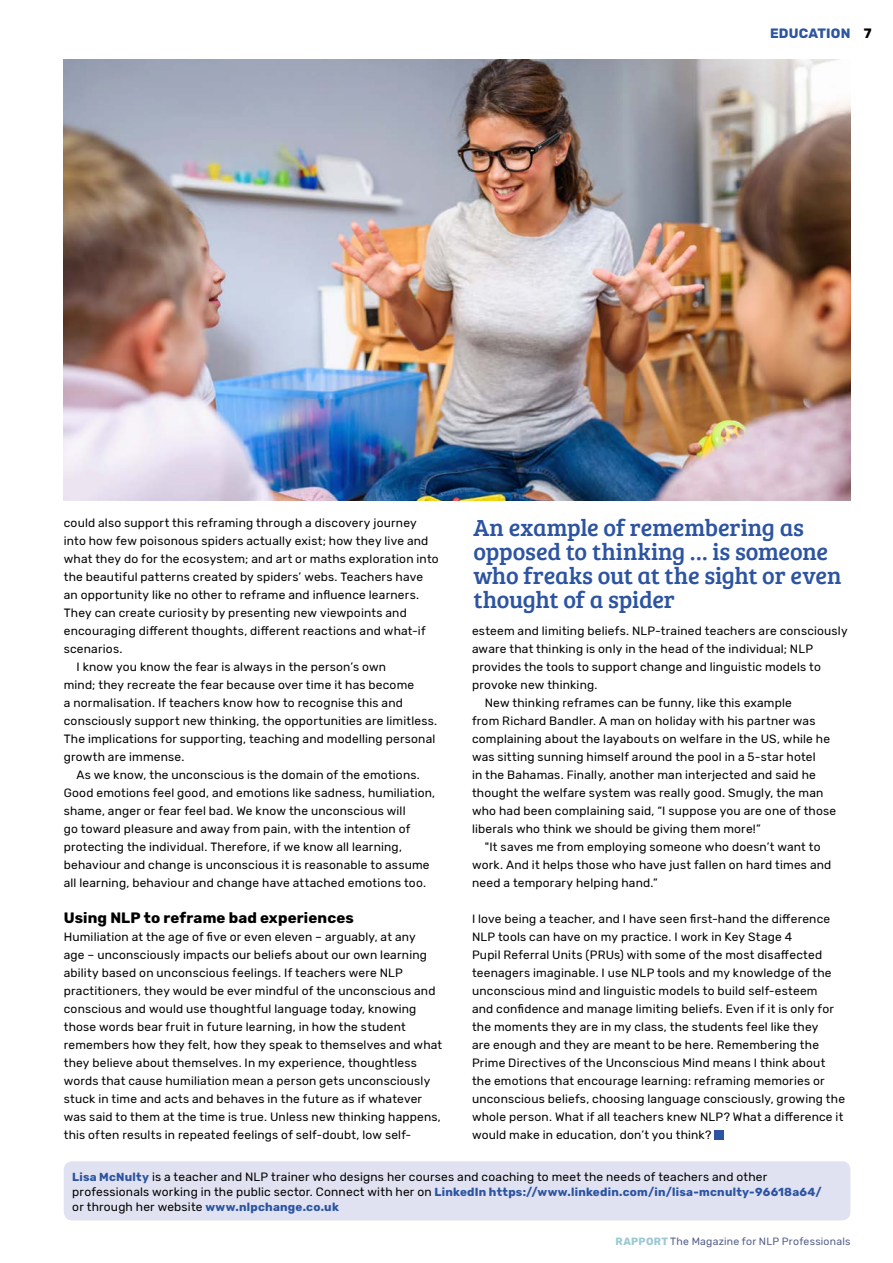
<style>
.page{position:relative;width:893px;height:1263px;background:#fff}
.page>*{position:absolute;margin:0;border:0;box-sizing:border-box;transform-origin:0 0}
.t1{font:24px/24px "Bree Serif";letter-spacing:-.01em;color:#2c54a1}
.t2{font:700 15px "Rubik";letter-spacing:.01em;color:#000}
.t3{font:700 13.5px "Rubik";color:#2c54a1}
.t4{font:700 13.5px "Rubik";color:#000}
.t5{font:12px/18px "Rubik";letter-spacing:.015em;color:#000}
.t6{font:700 11.7px "Rubik";letter-spacing:.02em;color:#2c54a1}
.t7{font:10.5px "Rubik";letter-spacing:.02em;color:#535c87}
.s1{font-weight:700;font-size:11.7px;color:#2c54a1}
.s2{font-weight:400;font-size:12px;color:#000}
.s3{font-weight:700;color:#9cc9d3}
</style>
<div class="page">
<img style="left:64px;top:59px;width:786px;height:441px">
<div style="left:714px;top:1130px;width:9px;height:9px;background:#2c54a1"></div>
<div style="left:64px;top:1161px;width:786px;height:59px;background:#e0e2f1;border-radius:9px"></div>
<p class="t3" style="left:770px;top:26px;width:39px">education</p>
<p class="t4" style="left:864px;top:26px;width:9px">7</p>
<p class="t5" style="left:64px;top:514px;width:354px">could also support this reframing through a discovery journey</p>
<p class="t5" style="left:64px;top:532px;width:366px">into how few poisonous spiders actually exist; how they live and</p>
<p class="t5" style="left:64px;top:550px;width:376px">what they do for the ecosystem; and art or maths exploration into</p>
<p class="t5" style="left:64px;top:568px;width:361px">the beautiful patterns created by spiders’ webs. Teachers have</p>
<p class="t5" style="left:64px;top:586px;width:357px">an opportunity like no other to reframe and influence learners.</p>
<p class="t5" style="left:64px;top:604px;width:345px">They can create curiosity by presenting new viewpoints and</p>
<p class="t5" style="left:64px;top:622px;width:363px">encouraging different thoughts, different reactions and what-if</p>
<p class="t5" style="left:64px;top:640px;width:60px">scenarios.</p>
<p class="t5" style="left:77px;top:658px;width:311px">I know you know the fear is always in the person’s own</p>
<p class="t5" style="left:64px;top:676px;width:352px">mind; they recreate the fear because over time it has become</p>
<p class="t5" style="left:64px;top:694px;width:341px">a normalisation. If teachers know how to recognise this and</p>
<p class="t5" style="left:64px;top:712px;width:375px">consciously support new thinking, the opportunities are limitless.</p>
<p class="t5" style="left:64px;top:730px;width:373px">The implications for supporting, teaching and modelling personal</p>
<p class="t5" style="left:64px;top:748px;width:122px">growth are immense.</p>
<p class="t5" style="left:77px;top:766px;width:345px">As we know, the unconscious is the domain of the emotions.</p>
<p class="t5" style="left:64px;top:784px;width:373px">Good emotions feel good, and emotions like sadness, humiliation,</p>
<p class="t5" style="left:64px;top:802px;width:343px">shame, anger or fear feel bad. We know the unconscious will</p>
<p class="t5" style="left:64px;top:820px;width:348px">go toward pleasure and away from pain, with the intention of</p>
<p class="t5" style="left:64px;top:838px;width:340px">protecting the individual. Therefore, if we know all learning,</p>
<p class="t5" style="left:64px;top:856px;width:367px">behaviour and change is unconscious it is reasonable to assume</p>
<p class="t5" style="left:64px;top:874px;width:364px">all learning, behaviour and change have attached emotions too.</p>
<p class="t2" style="left:64px;top:909px;width:292px">Using NLP to reframe bad experiences</p>
<p class="t5" style="left:64px;top:928px;width:380px">Humiliation at the age of five or even eleven – arguably, at any<br>age – unconsciously impacts our beliefs about our own learning ability based on unconscious feelings. If teachers were NLP practitioners, they would be ever mindful of the unconscious and conscious and would use thoughtful language today, knowing those words bear fruit in future learning, in how the student remembers how they felt, how they speak to themselves and what they believe about themselves. In my experience, thoughtless words that cause humiliation mean a person gets unconsciously stuck in time and acts and behaves in the future as if whatever was said to them at the time is true. Unless new thinking happens, this often results in repeated feelings of self-doubt, low self-</p>
<h1 class="t1" style="left:473px;top:515px;width:370px">An example of remembering as opposed to thinking … is someone who freaks out at the sight or even thought of a spider</h1>
<p class="t5" style="left:472px;top:622px;width:377px">esteem and limiting beliefs. NLP-trained teachers are consciously</p>
<p class="t5" style="left:472px;top:640px;width:343px">aware that thinking is only in the head of the individual; NLP</p>
<p class="t5" style="left:472px;top:658px;width:350px">provides the tools to support change and linguistic models to</p>
<p class="t5" style="left:472px;top:676px;width:127px">provoke new thinking.</p>
<p class="t5" style="left:485px;top:694px;width:309px">New thinking reframes can be funny, like this example</p>
<p class="t5" style="left:472px;top:712px;width:345px">from Richard Bandler. A man on holiday with his partner was</p>
<p class="t5" style="left:472px;top:730px;width:360px">complaining about the layabouts on welfare in the US, while he</p>
<p class="t5" style="left:472px;top:748px;width:345px">was sitting sunning himself around the pool in a 5-star hotel</p>
<p class="t5" style="left:472px;top:766px;width:345px">in the Bahamas. Finally, another man interjected and said he</p>
<p class="t5" style="left:472px;top:784px;width:353px">thought the welfare system was really good. Smugly, the man</p>
<p class="t5" style="left:472px;top:802px;width:366px">who had been complaining said, “I suppose you are one of those</p>
<p class="t5" style="left:472px;top:820px;width:290px">liberals who think we should be giving them more!”</p>
<p class="t5" style="left:485px;top:838px;width:337px">"It saves me from employing someone who doesn’t want to</p>
<p class="t5" style="left:472px;top:856px;width:361px">work. And it helps those who have just fallen on hard times and</p>
<p class="t5" style="left:472px;top:874px;width:187px">need a temporary helping hand.”</p>
<p class="t5" style="left:472px;top:910px;width:375px">I love being a teacher, and I have seen first-hand the difference NLP tools can have on my practice. I work in Key Stage 4<br>Pupil Referral Units (PRUs) with some of the most disaffected teenagers imaginable. I use NLP tools and my knowledge of the unconscious mind and linguistic models to build self-esteem<br>and confidence and manage limiting beliefs. Even if it is only for the moments they are in my class, the students feel like they<br>are enough and they are meant to be here. Remembering the Prime Directives of the Unconscious Mind means I think about the emotions that encourage learning: reframing memories or unconscious beliefs, choosing language consciously, growing the whole person. What if all teachers knew NLP? What a difference it would make in education, don’t you think?</p>
<p class="t5" style="left:72px;top:1168px;width:696px"><span class="s1">Lisa McNulty</span> is a teacher and NLP trainer who designs her courses and coaching to meet the needs of teachers and other</p>
<p class="t6" style="left:72px;top:1185px;width:751px"><span class="s2">professionals working in the public sector. Connect with her on</span> LinkedIn https://www.linkedin.com/in/lisa-mcnulty-96618a64/</p>
<p class="t5" style="left:72px;top:1198px;width:268px">or through her website <span class="s1">www.nlpchange.co.uk</span></p>
<p class="t7" style="left:616px;top:1235px;width:236px"><span class="s3">RAPPorT</span> The Magazine for NLP Professionals</p>
</div>
